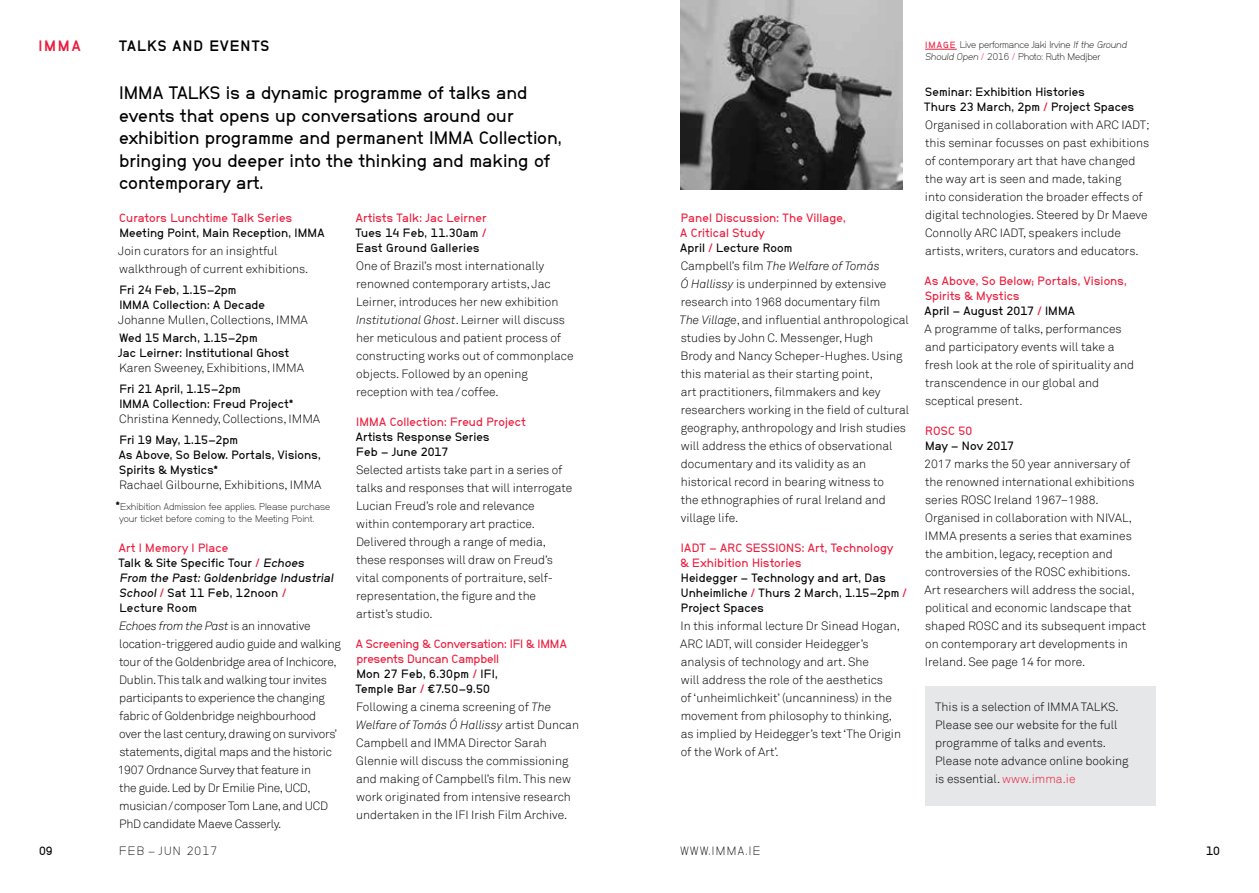
<style>
.page{position:relative;width:1259px;height:893px;background:#fff}
.page>*{position:absolute;margin:0;border:0;box-sizing:border-box;transform-origin:0 0}
.t1{font:18px/22.5px "Neubau Grotesk Hal";color:#000}
.t2{font:15px "Neubau Grotesk Fet";letter-spacing:.07em;color:#000}
.t3{font:15px "Neubau Grotesk Fet";color:#ed1a3b}
.t4{font:300 12px/18px "Akkurat";color:#000}
.t5{font:12px/15px "Neubau Grotesk Hal";letter-spacing:.005em;color:#000}
.t6{font:300 12px/18px "Akkurat";letter-spacing:-.02em;color:#000}
.t7{font:12px/15px "Neubau Grotesk Hal";letter-spacing:.005em;color:#ed1a3b}
.t8{font:12px "Neubau Grotesk Mag";letter-spacing:.115em;color:#000}
.t9{font:12px "Neubau Grotesk Mag";letter-spacing:.095em;color:#000}
.t10{font:9.75px/12px "Neubau Grotesk Mag";letter-spacing:-.01em;color:#000}
.s1{font-family:"Neubau Grotesk Hal";font-size:12px}
.s2{color:#ed1a3b}
.s3{font-style:italic}
.s4{color:#000}
.s5{font-family:"Neubau Grotesk Hal";font-size:9px;color:#ed1a3b}
</style>
<div class="page">
<img style="left:680px;top:0;width:222px;height:189px">
<div style="left:925px;top:687px;width:230px;height:119px;background:#e6e7e8"></div>
<hr style="left:925px;top:49px;width:32px;height:1px;background:#ed1a3b">
<p class="t3" style="left:38px;top:37px;width:44px">iMMA</p>
<p class="t2" style="left:119px;top:37px;width:152px">TALKS AND EVENTS</p>
<h1 class="t1" style="left:119px;top:81px;width:410px;text-indent:50px">TALKS is a dynamic programme of talks and events that opens up conversations around our exhibition programme and permanent IMMA</h1>
<h1 class="t1" style="left:119px;top:81px;width:19px">IMMA</h1>
<h1 class="t1" style="left:119px;top:126px;width:444px;text-indent:360px">Collection, bringing you deeper into the thinking and making of contemporary art.</h1>
<p class="t7" style="left:119px;top:210px;width:174px">Curators Lunchtime Talk Series</p>
<p class="t5" style="left:119px;top:225px;width:188px">Meeting Point, Main Reception, IMMA</p>
<p class="t4" style="left:118px;top:242px;width:192px">Join curators for an insightful walkthrough of current exhibitions.</p>
<p class="t5" style="left:119px;top:282px;width:119px">Fri 24 Feb, 1.15-2pm<br>IMMA</p>
<p class="t5" style="left:153px;top:297px;width:114px">Collection: A Decade</p>
<p class="t4" style="left:118px;top:311px;width:191px">Johanne Mullen, Collections, IMMA</p>
<p class="t5" style="left:118px;top:330px;width:172px">Wed 15 March, 1.15-2pm<br>Jac Leirner: Institutional Ghost</p>
<p class="t4" style="left:119px;top:359px;width:186px">Karen Sweeney, Exhibitions, IMMA</p>
<p class="t5" style="left:119px;top:381px;width:123px">Fri 21 April, 1.15-2pm<br>IMMA</p>
<p class="t5" style="left:153px;top:396px;width:142px">Collection: Freud Project*</p>
<p class="t4" style="left:119px;top:410px;width:202px">Christina Kennedy, Collections, IMMA</p>
<p class="t5" style="left:119px;top:432px;width:204px">Fri 19 May, 1.15-2pm<br>As Above, So Below. Portals, Visions,<br>Spirits &amp; Mystics*</p>
<p class="t4" style="left:119px;top:476px;width:204px">Rachael Gilbourne, Exhibitions, IMMA</p>
<p class="t10" style="left:120px;top:501px;width:212px;text-indent:-4px"><span class="s1">*</span>Exhibition Admission fee applies. Please purchase your ticket before coming to the Meeting Point.</p>
<p class="t5" style="left:118px;top:540px;width:218px"><span class="s2">Art | Memory | Place<br></span>Talk &amp; Site Specific Tour <span class="s2">/</span> Echoes<br>From the Past: Goldenbridge Industrial<br>School<span class="s2">/</span> Sat 11 Feb, 12noon <span class="s2">/<br></span>Lecture Room</p>
<p class="t6" style="left:118px;top:617px;width:225px"><span class="s3">Echoes from the Past</span> is an innovative location-triggered audio guide and walking tour of the Goldenbridge area of Inchicore, Dublin. This talk and walking tour invites participants to experience the changing fabric of Goldenbridge neighbourhood<br>over the last century, drawing on survivors’ statements, digital maps and the historic 1907 Ordnance Survey that feature in<br>the guide. Led by Dr Emilie Pine, UCD, musician/composer Tom Lane, and UCD PhD candidate Maeve Casserly.</p>
<p class="t5" style="left:355px;top:210px;width:133px;text-align:justify"><span class="s2">Artists Talk: Jac Leirner </span>Tues 14 Feb, 11.30am <span class="s2">/ </span>East Ground Galleries</p>
<p class="t4" style="left:356px;top:257px;width:219px">One of Brazil’s most internationally renowned contemporary artists, Jac Leirner, introduces her new exhibition <span class="s3">Institutional Ghost</span>. Leirner will discuss her meticulous and patient process of constructing works out of commonplace objects. Followed by an opening reception with tea/coffee.</p>
<p class="t7" style="left:356px;top:414px;width:13px">IMMA</p>
<p class="t7" style="left:390px;top:414px;width:137px">Collection: Freud Project</p>
<p class="t5" style="left:356px;top:429px;width:135px">Artists Response Series<br>Feb ‑ June 2017</p>
<p class="t4" style="left:356px;top:461px;width:218px">Selected artists take part in a series of talks and responses that will interrogate Lucian Freud’s role and relevance<br>within contemporary art practice.<br>Delivered through a range of media, these responses will draw on Freud’s vital components of portraiture, self&shy;representation, the figure and the artist’s studio.</p>
<p class="t7" style="left:355px;top:636px;width:195px">A Screening &amp; Conversation: IFI &amp; IMMA presents Duncan Campbell<br><span class="s4">Mon 27 Feb, 6.30pm</span> / <span class="s4">IFI,<br>Temple Bar</span> / <span class="s4">€7.50—9.50</span></p>
<p class="t4" style="left:356px;top:698px;width:224px">Following a cinema screening of <span class="s3">The Welfare of Tomás Ó Hallissy</span> artist Duncan Campbell and IMMA Director Sarah Glennie will discuss the commissioning and making of Campbell’s film. This new work originated from intensive research undertaken in the IFI Irish Film Archive.</p>
<p class="t7" style="left:680px;top:210px;width:167px">Panel Discussion: The Village,<br>A Critical Study<br><span class="s4">April</span> / <span class="s4">Lecture Room</span></p>
<p class="t4" style="left:679px;top:257px;width:231px">Campbell’s film <span class="s3">The Welfare of Tomás<br>Ó Hallissy</span> is underpinned by extensive research into 1968 documentary film<br><span class="s3">The Village</span>, and influential anthropological studies by John C. Messenger, Hugh<br>Brody and Nancy Scheper-Hughes. Using this material as their starting point,<br>art practitioners, filmmakers and key researchers working in the field of cultural geography, anthropology and Irish studies will address the ethics of observational documentary and its validity as an historical record in bearing witness to<br>the ethnographies of rural Ireland and village life.</p>
<p class="t7" style="left:680px;top:540px;width:214px">IADT - ARC SESSIONS: Art, Technology &amp; Exhibition Histories</p>
<p class="t5" style="left:681px;top:570px;width:228px">Heidegger - Technology and art, Das<br>Unheimliche <span class="s2">/</span> Thurs 2 March, 1.15‑2pm <span class="s2">/<br></span>Project Spaces</p>
<p class="t4" style="left:680px;top:617px;width:222px">In this informal lecture Dr Sinead Hogan, ARC IADT, will consider Heidegger’s analysis of technology and art. She<br>will address the role of the aesthetics<br>of ‘unheimlichkeit’ (uncanniness) in the movement from philosophy to thinking, as implied by Heidegger’s text ‘The Origin of the Work of Art’.</p>
<p class="t10" style="left:925px;top:39px;width:205px"><span class="s5">Image</span> Live performance Jaki I rvine If the Ground<br>Should Open <span class="s2">/</span> 2016 <span class="s2">/</span> Photo: Ruth M edjber</p>
<p class="t5" style="left:924px;top:84px;width:211px">Seminar: Exhibition Histories<br>Thurs 23 March, 2pm <span class="s2">/</span> Project Spaces</p>
<p class="t4" style="left:925px;top:116px;width:226px">Organised in collaboration with ARC IADT; this seminar focusses on past exhibitions of contemporary art that have changed the way art is seen and made, taking<br>into consideration the broader effects of digital technologies. Steered by Dr Maeve Connolly ARC IADT, speakers include artists, writers, curators and educators.</p>
<p class="t7" style="left:924px;top:273px;width:204px">As Above, So Below; Portals, Visions,<br>Spirits &amp; Mystics<br><span class="s4">April ‑ August 2017</span> / <span class="s4">IMMA</span></p>
<p class="t4" style="left:924px;top:320px;width:211px">A programme of talks, performances and participatory events will take a fresh look at the role of spirituality and transcendence in our global and sceptical present.</p>
<p class="t7" style="left:925px;top:423px;width:49px">ROSC 50</p>
<p class="t5" style="left:925px;top:438px;width:90px">May ‑ Nov 2017</p>
<p class="t4" style="left:924px;top:455px;width:223px">2017 marks the 50 year anniversary of the renowned international exhibitions series ROSC Ireland 1967–1988.<br>Organised in collaboration with NIVAL, IMMA presents a series that examines the ambition, legacy, reception and controversies of the ROSC exhibitions.<br>Art researchers will address the social, political and economic landscape that shaped ROSC and its subsequent impact on contemporary art developments in Ireland. See page 14 for more.</p>
<p class="t4" style="left:935px;top:698px;width:195px">This is a selection of IMMA TALKS.<br>Please see our website for the full programme of talks and events.<br>Please note advance online booking is essential. <span class="s2">www.imma.ie</span></p>
<p class="t5" style="left:39px;top:843px;width:15px">09</p>
<p class="t5" style="left:1206px;top:843px;width:15px">10</p>
<p class="t8" style="left:680px;top:844px;width:81px">www.imma.ie</p>
<p class="t9" style="left:119px;top:844px;width:100px">FEB — JUn 2017</p>
</div>
